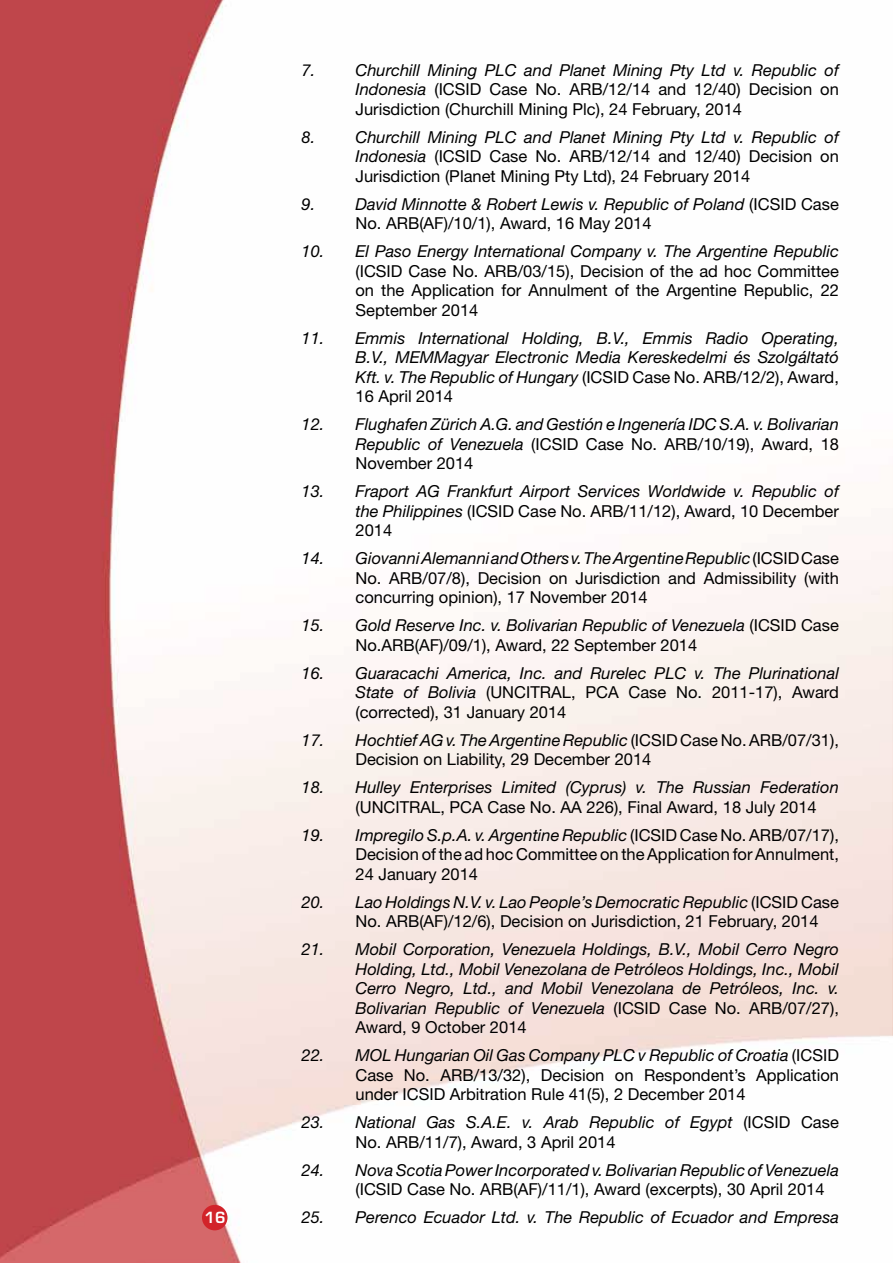
<style>
.page{position:relative;width:893px;height:1263px;background:#fff}
.page>*{position:absolute;margin:0;border:0;box-sizing:border-box;transform-origin:0 0}
.t1{font:italic 16.5px/19.5px "Helvetica Neue LT Std";color:#000;text-align:justify}
.t2{font:16.5px/19.5px "Helvetica Neue LT Std";color:#000;text-align:justify}
.t3{font:600 15px "Eurostile LT Std";color:#fff}
.s1{font-style:italic}
.s2{font-style:normal}
</style>
<div class="page">
<img style="left:0;top:0;width:892px;height:1263px">
<hr style="left:892px;top:0;width:1px;height:1263px;background:#6392af">
<div style="left:202px;top:1205px;width:25px;height:25px;background:#d2232a;border-radius:50%"></div>
<p class="t3" style="left:204px;top:1208px;width:23px">16</p>
<p class="t1" style="left:301px;top:60px;width:15px">7.</p>
<p class="t2" style="left:355px;top:60px;width:485px"><span class="s1">Churchill Mining PLC and Planet Mining Pty Ltd v. Republic of Indonesia</span> (ICSID Case No. ARB/12/14 and 12/40) Decision on Jurisdiction (Churchill Mining Plc), 24 February, 2014</p>
<p class="t1" style="left:301px;top:127px;width:15px">8.</p>
<p class="t2" style="left:355px;top:127px;width:485px"><span class="s1">Churchill Mining PLC and Planet Mining Pty Ltd v. Republic of Indonesia</span> (ICSID Case No. ARB/12/14 and 12/40) Decision on Jurisdiction (Planet Mining Pty Ltd), 24 February 2014</p>
<p class="t1" style="left:301px;top:194px;width:15px">9.</p>
<p class="t1" style="left:355px;top:194px;width:485px">David Minnotte &amp; Robert Lewis v. Republic of Poland <span class="s2">(ICSID Case<br>No. ARB(AF)/10/1), Award, 16 May 2014</span></p>
<p class="t1" style="left:301px;top:241px;width:539px">10. El Paso Energy International Company v. The Argentine Republic</p>
<p class="t2" style="left:355px;top:261px;width:485px">(ICSID Case No. ARB/03/15), Decision of the ad hoc Committee on the Application for Annulment of the Argentine Republic, 22<br>September 2014</p>
<p class="t1" style="left:355px;top:328px;width:485px;text-indent:-54px">11. Emmis International Holding, B.V., Emmis Radio Operating, B.V., MEMMagyar Electronic Media Kereskedelmi és Szolgáltató Kft. v. The Republic of Hungary <span class="s2">(ICSID Case No. ARB/12/2), Award, 16 April 2014</span></p>
<p class="t1" style="left:355px;top:414px;width:485px;text-indent:-54px">12. Flughafen Zürich A.G. and Gestión e Ingenería IDC S.A. v. Bolivarian Republic of Venezuela <span class="s2">(ICSID Case No. ARB/10/19), Award, 18<br>November 2014</span></p>
<p class="t1" style="left:355px;top:481px;width:485px;text-indent:-54px">13. Fraport AG Frankfurt Airport Services Worldwide v. Republic of the Philippines <span class="s2">(ICSID Case No. ARB/11/12), Award, 10 December 2014</span></p>
<p class="t2" style="left:355px;top:548px;width:485px;text-indent:-54px"><span class="s1">14. Giovanni Alemanni and Others v. The Argentine Republic</span> (ICSID Case No. ARB/07/8), Decision on Jurisdiction and Admissibility (with concurring opinion), 17 November 2014</p>
<p class="t1" style="left:355px;top:615px;width:485px;text-indent:-54px">15. Gold Reserve Inc. v. Bolivarian Republic of Venezuela <span class="s2">(ICSID Case<br>No.ARB(AF)/09/1), Award, 22 September 2014</span></p>
<p class="t1" style="left:355px;top:663px;width:485px;text-indent:-54px">16. Guaracachi America, Inc. and Rurelec PLC v. The Plurinational State of Bolivia <span class="s2">(UNCITRAL, PCA Case No. 2011-17), Award (corrected), 31 January 2014</span></p>
<p class="t2" style="left:355px;top:730px;width:485px;text-indent:-54px"><span class="s1">17. Hochtief AG v. The Argentine Republic</span> (ICSID Case No. ARB/07/31),<br>Decision on Liability, 29 December 2014</p>
<p class="t1" style="left:301px;top:777px;width:539px">18. Hulley Enterprises Limited (Cyprus) v. The Russian Federation</p>
<p class="t2" style="left:355px;top:797px;width:463px">(UNCITRAL, PCA Case No. AA 226), Final Award, 18 July 2014</p>
<p class="t2" style="left:355px;top:825px;width:485px;text-indent:-54px"><span class="s1">19. Impregilo S.p.A. v. Argentine Republic</span> (ICSID Case No. ARB/07/17), Decision of the ad hoc Committee on the Application for Annulment, 24 January 2014</p>
<p class="t2" style="left:355px;top:892px;width:485px;text-indent:-54px"><span class="s1">20. Lao Holdings N.V. v. Lao People’s Democratic Republic</span> (ICSID Case<br>No. ARB(AF)/12/6), Decision on Jurisdiction, 21 February, 2014</p>
<p class="t1" style="left:355px;top:939px;width:485px;text-indent:-54px">21. Mobil Corporation, Venezuela Holdings, B.V., Mobil Cerro Negro Holding, Ltd., Mobil Venezolana de Petróleos Holdings, Inc., Mobil Cerro Negro, Ltd., and Mobil Venezolana de Petróleos, Inc. v.<br>Bolivarian Republic of Venezuela <span class="s2">(ICSID Case No. ARB/07/27), Award, 9 October 2014</span></p>
<p class="t2" style="left:355px;top:1045px;width:485px;text-indent:-54px"><span class="s1">22. MOL Hungarian Oil Gas Company PLC v Republic of Croatia</span> (ICSID Case No. ARB/13/32), Decision on Respondent’s Application under ICSID Arbitration Rule 41(5), 2 December 2014</p>
<p class="t1" style="left:355px;top:1112px;width:485px;text-indent:-54px">23. National Gas S.A.E. v. Arab Republic of Egypt <span class="s2">(ICSID Case<br>No. ARB/11/7), Award, 3 April 2014</span></p>
<p class="t1" style="left:301px;top:1160px;width:539px">24. Nova Scotia Power Incorporated v. Bolivarian Republic of Venezuela</p>
<p class="t2" style="left:355px;top:1179px;width:471px">(ICSID Case No. ARB(AF)/11/1), Award (excerpts), 30 April 2014</p>
<p class="t1" style="left:301px;top:1207px;width:539px">25. Perenco Ecuador Ltd. v. The Republic of Ecuador and Empresa</p>
</div>
